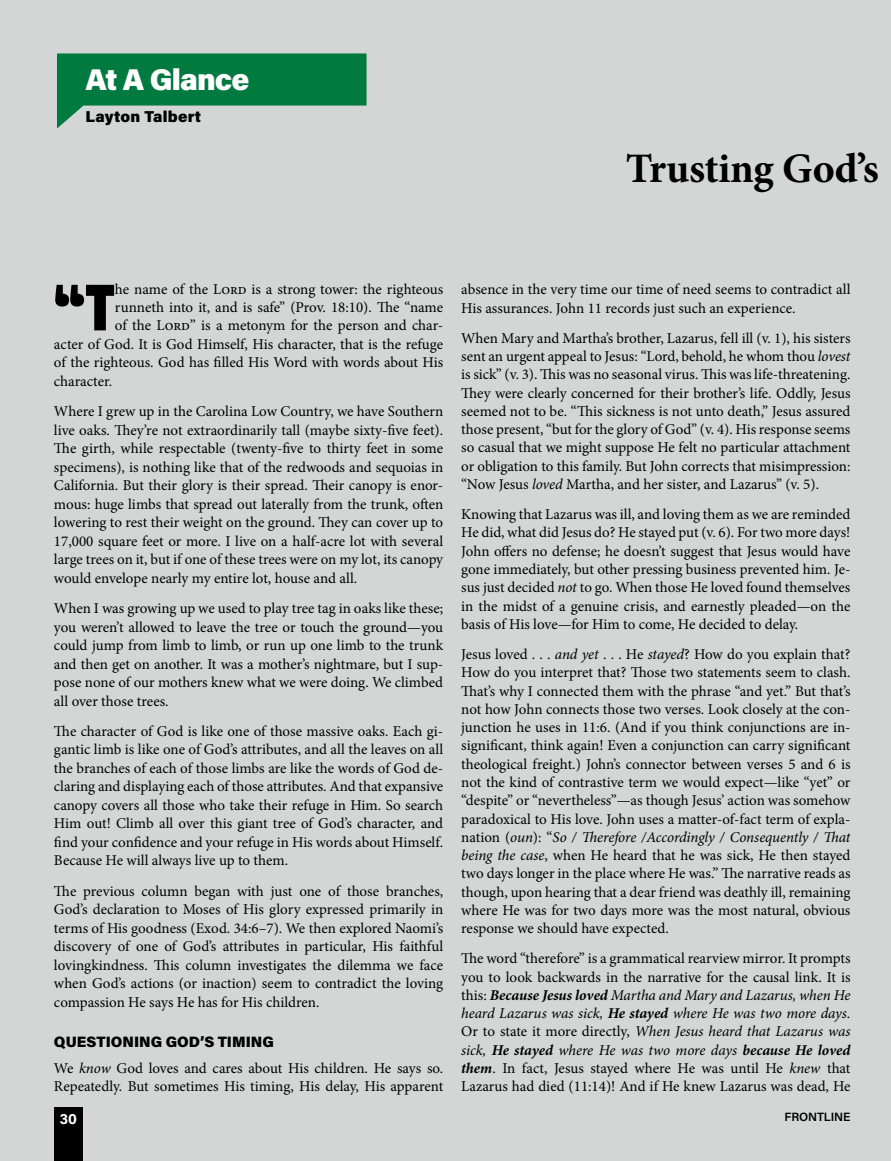
<style>
.page{position:relative;width:891px;height:1161px;background:#d4d5d5}
.page>*{position:absolute;margin:0;border:0;box-sizing:border-box;transform-origin:0 0}
.t1{font:800 71.25px "Paralucent Condensed";color:#000}
.t2{font:700 42px "Minion Pro";letter-spacing:-.01em;color:#000}
.t3{font:900 30px "Acumin Pro";letter-spacing:-.03em;color:#fff}
.t4{font:900 15.75px "Acumin Pro";letter-spacing:.01em;color:#000}
.t5{font:15px/18.3px "Minion Pro";letter-spacing:-.005em;color:#000;text-align:justify}
.t6{font:900 15px "Acumin Pro";color:#000}
.t7{font:700 15px "Acumin Pro";color:#fff}
.t8{font:600 12px "Acumin Pro";letter-spacing:-.005em;color:#000}
.s1{font-style:italic}
.s2{font-weight:700;font-style:italic}
</style>
<div class="page">
<svg style="left:57px;top:53px;width:310px;height:76px"></svg>
<div style="left:54px;top:1107px;width:29px;height:54px;background:#000"></div>
<h3 class="t3" style="left:86px;top:58px;width:165px">At A Glance</h3>
<p class="t4" style="left:86px;top:105px;width:117px">Layton Talbert</p>
<h2 class="t2" style="left:626px;top:139px;width:255px">Trusting God’s</h2>
<h1 class="t1" style="left:54px;top:265px;width:62px">“T</h1>
<p class="t5" style="left:115px;top:281px;width:330px">he name of the Lord is a strong tower: the righteous</p>
<p class="t5" style="left:115px;top:299px;width:330px">runneth into it, and is safe” (Prov. 18:10). The “name</p>
<p class="t5" style="left:115px;top:317px;width:330px">of the Lord” is a metonym for the person and char-</p>
<p class="t5" style="left:54px;top:335px;width:391px">acter of God. It is God Himself, His character, that is the refuge</p>
<p class="t5" style="left:54px;top:353px;width:391px">of the righteous. God has filled His Word with words about His</p>
<p class="t5" style="left:54px;top:372px;width:60px">character.</p>
<p class="t5" style="left:54px;top:402px;width:391px">Where I grew up in the Carolina Low Country, we have Southern live oaks. They’re not extraordinarily tall (maybe sixty-five feet).<br>The girth, while respectable (twenty-five to thirty feet in some specimens), is nothing like that of the redwoods and sequoias in California. But their glory is their spread. Their canopy is enor&shy;mous: huge limbs that spread out laterally from the trunk, often lowering to rest their weight on the ground. They can cover up to 17,000 square feet or more. I live on a half-acre lot with several large trees on it, but if one of these trees were on my lot, its canopy would envelope nearly my entire lot, house and all.</p>
<p class="t5" style="left:54px;top:599px;width:391px">When I was growing up we used to play tree tag in oaks like these; you weren’t allowed to leave the tree or touch the ground—you could jump from limb to limb, or run up one limb to the trunk and then get on another. It was a mother’s nightmare, but I sup&shy;pose none of our mothers knew what we were doing. We climbed all over those trees.</p>
<p class="t5" style="left:54px;top:722px;width:391px">The character of God is like one of those massive oaks. Each gi&shy;gantic limb is like one of God’s attributes, and all the leaves on all the branches of each of those limbs are like the words of God de&shy;claring and displaying each of those attributes. And that expansive canopy covers all those who take their refuge in Him. So search Him out! Climb all over this giant tree of God’s character, and find your confidence and your refuge in His words about Himself.<br>Because He will always live up to them.</p>
<p class="t5" style="left:54px;top:882px;width:391px">The previous column began with just one of those branches, God’s declaration to Moses of His glory expressed primarily in terms of His goodness (Exod. 34:6–7). We then explored Naomi’s discovery of one of God’s attributes in particular, His faithful lovingkindness. This column investigates the dilemma we face when God’s actions (or inaction) seem to contradict the loving compassion He says He has for His children.</p>
<p class="t6" style="left:54px;top:1032px;width:222px">QUESTIONING GOD’S TIMING</p>
<p class="t5" style="left:54px;top:1059px;width:391px">We <span class="s1">know</span> God loves and cares about His children. He says so.<br>Repeatedly. But sometimes His timing, His delay, His apparent</p>
<p class="t5" style="left:461px;top:280px;width:391px">absence in the very time our time of need seems to contradict all<br>His assurances. John 11 records just such an experience.</p>
<p class="t5" style="left:461px;top:329px;width:391px">When Mary and Martha’s brother, Lazarus, fell ill (v. 1), his sisters sent an urgent appeal to Jesus: “Lord, behold, he whom thou <span class="s1">lovest </span>is sick” (v. 3). This was no seasonal virus. This was life-threatening.<br>They were clearly concerned for their brother’s life. Oddly, Jesus seemed not to be. “This sickness is not unto death,” Jesus assured those present, “but for the glory of God” (v. 4). His response seems so casual that we might suppose He felt no particular attachment or obligation to this family. But John corrects that misimpression: “Now Jesus <span class="s1">loved</span> Martha, and her sister, and Lazarus” (v. 5).</p>
<p class="t5" style="left:461px;top:505px;width:391px">Knowing that Lazarus was ill, and loving them as we are reminded He did, what did Jesus do? He stayed put (v. 6). For two more days!<br>John offers no defense; he doesn’t suggest that Jesus would have gone immediately, but other pressing business prevented him. Je&shy;sus just decided <span class="s1">not</span> to go. When those He loved found themselves in the midst of a genuine crisis, and earnestly pleaded—on the basis of His love—for Him to come, He decided to delay.</p>
<p class="t5" style="left:461px;top:645px;width:391px">Jesus loved . . . <span class="s1">and yet</span> . . . He <span class="s1">stayed</span>? How do you explain that?<br>How do you interpret that? Those two statements seem to clash.<br>That’s why I connected them with the phrase “and yet.” But that’s not how John connects those two verses. Look closely at the con&shy;junction he uses in 11:6. (And if you think conjunctions are in&shy;significant, think again! Even a conjunction can carry significant theological freight.) John’s connector between verses 5 and 6 is not the kind of contrastive term we would expect—like “yet” or “despite” or “nevertheless”—as though Jesus’ action was somehow paradoxical to His love. John uses a matter-of-fact term of expla&shy;nation (<span class="s1">oun</span>): “<span class="s1">So / Therefore /Accordingly / Consequently / That being the case</span>, when He heard that he was sick, He then stayed two days longer in the place where He was.” The narrative reads as though, upon hearing that a dear friend was deathly ill, remaining where He was for two days more was the most natural, obvious response we should have expected.</p>
<p class="t5" style="left:461px;top:950px;width:391px">The word “therefore” is a grammatical rearview mirror. It prompts you to look backwards in the narrative for the causal link. It is this: <span class="s2">Because Jesus loved</span> <span class="s1">Martha and Mary and Lazarus, when He heard Lazarus was sick,</span> <span class="s2">He stayed</span> <span class="s1">where He was two more days.<br></span>Or to state it more directly, <span class="s1">When Jesus heard that Lazarus was sick,</span> <span class="s2">He stayed</span> <span class="s1">where He was two more days</span> <span class="s2">because He loved them</span>. In fact, Jesus stayed where He was until He <span class="s1">knew</span> that Lazarus had died (11:14)! And if He knew Lazarus was dead, He</p>
<p class="t7" style="left:60px;top:1108px;width:19px">30</p>
<p class="t8" style="left:784px;top:1109px;width:68px">FRONTLINE</p>
</div>
